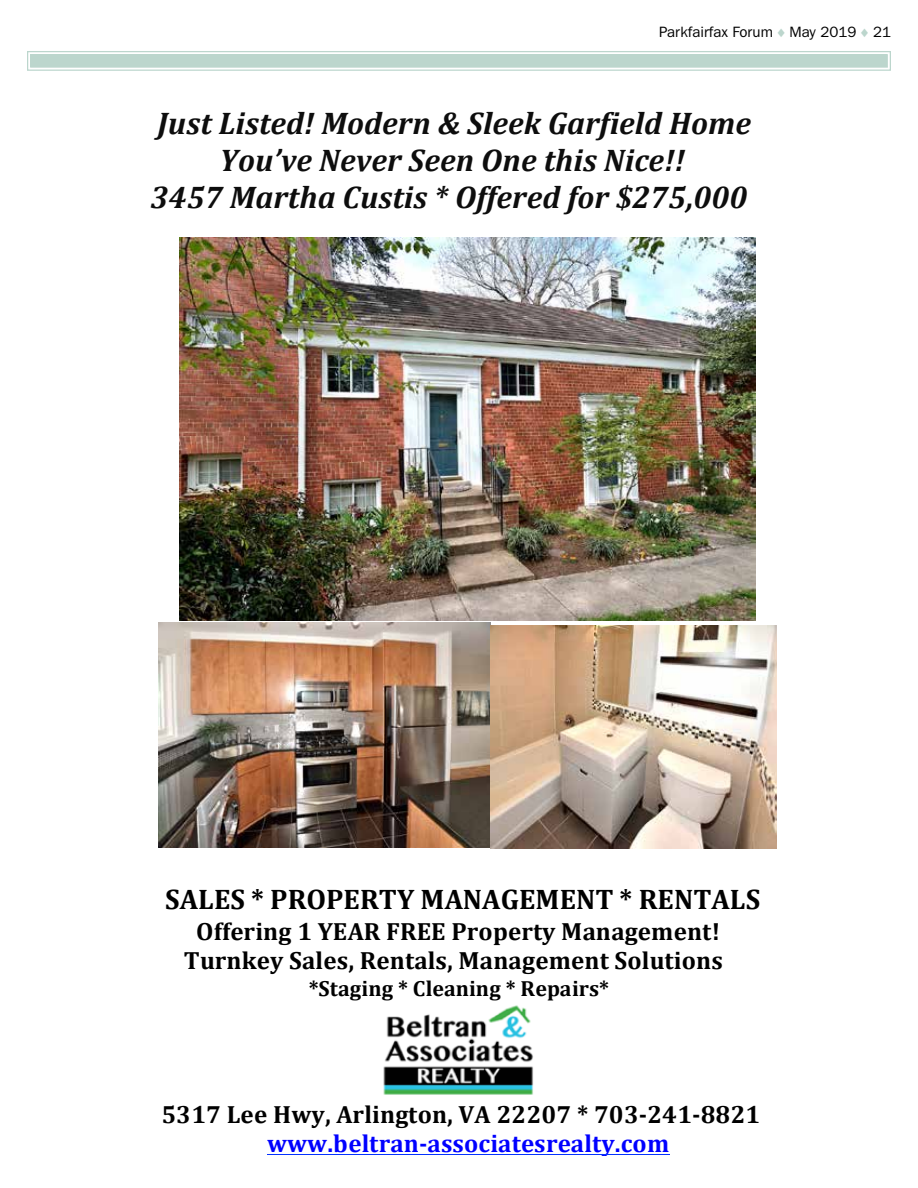
<style>
.page{position:relative;width:918px;height:1188px;background:#fff}
.page>*{position:absolute;margin:0;border:0;box-sizing:border-box;transform-origin:0 0}
.t1{font:italic 700 31.35px/36.9px "Cambria";color:#0d0d0d;text-align:center}
.t2{font:700 28.35px "Cambria";color:#000}
.t3{font:700 25.05px/29.5px "Cambria";letter-spacing:.005em;color:#000;text-align:center}
.t4{font:700 25.05px "Cambria";letter-spacing:.005em;color:#00f}
.t5{font:700 21.9px "Cambria";letter-spacing:.005em;color:#000}
.t6{font:15px "ITC Franklin Gothic Std";color:#000}
.s1{color:#bcd6cd}
</style>
<div class="page">
<svg style="left:27px;top:51px;width:864px;height:20px"></svg>
<div style="left:30px;top:54px;width:858px;height:14px;border:1px solid #bcd6cd"></div>
<div style="left:33px;top:57px;width:852px;height:8px;border:1px solid #bcd6cd"></div>
<img style="left:180px;top:237px;width:575px;height:384px">
<img style="left:159px;top:622px;width:332px;height:226px">
<img style="left:491px;top:625px;width:285px;height:223px">
<img style="left:383px;top:1005px;width:150px;height:90px">
<hr style="left:267px;top:1154px;width:402px;height:1px;background:#0432ff">
<p class="t6" style="left:659px;top:24px;width:233px">Parkfairfax Forum <span class="s1">◆</span> May 2019 <span class="s1">◆</span> 21</p>
<p class="t1" style="left:151px;top:104px;width:602px">Just Listed! Modern &amp; Sleek Garfield Home<br>You’ve Never Seen One this Nice!!<br>3457 Martha Custis * Offered for $275,000</p>
<p class="t2" style="left:165px;top:880px;width:596px">SALES * PROPERTY MANAGEMENT * RENTALS</p>
<p class="t3" style="left:184px;top:916px;width:541px">Offering 1 YEAR FREE Property Management!<br>Turnkey Sales, Rentals, Management Solutions</p>
<p class="t5" style="left:309px;top:973px;width:302px">*Staging * Cleaning * Repairs*</p>
<p class="t3" style="left:162px;top:1099px;width:600px">5317 Lee Hwy, Arlington, VA 22207 * 703-241-8821</p>
<p class="t4" style="left:267px;top:1126px;width:404px">www.beltran-associatesrealty.com</p>
</div>
